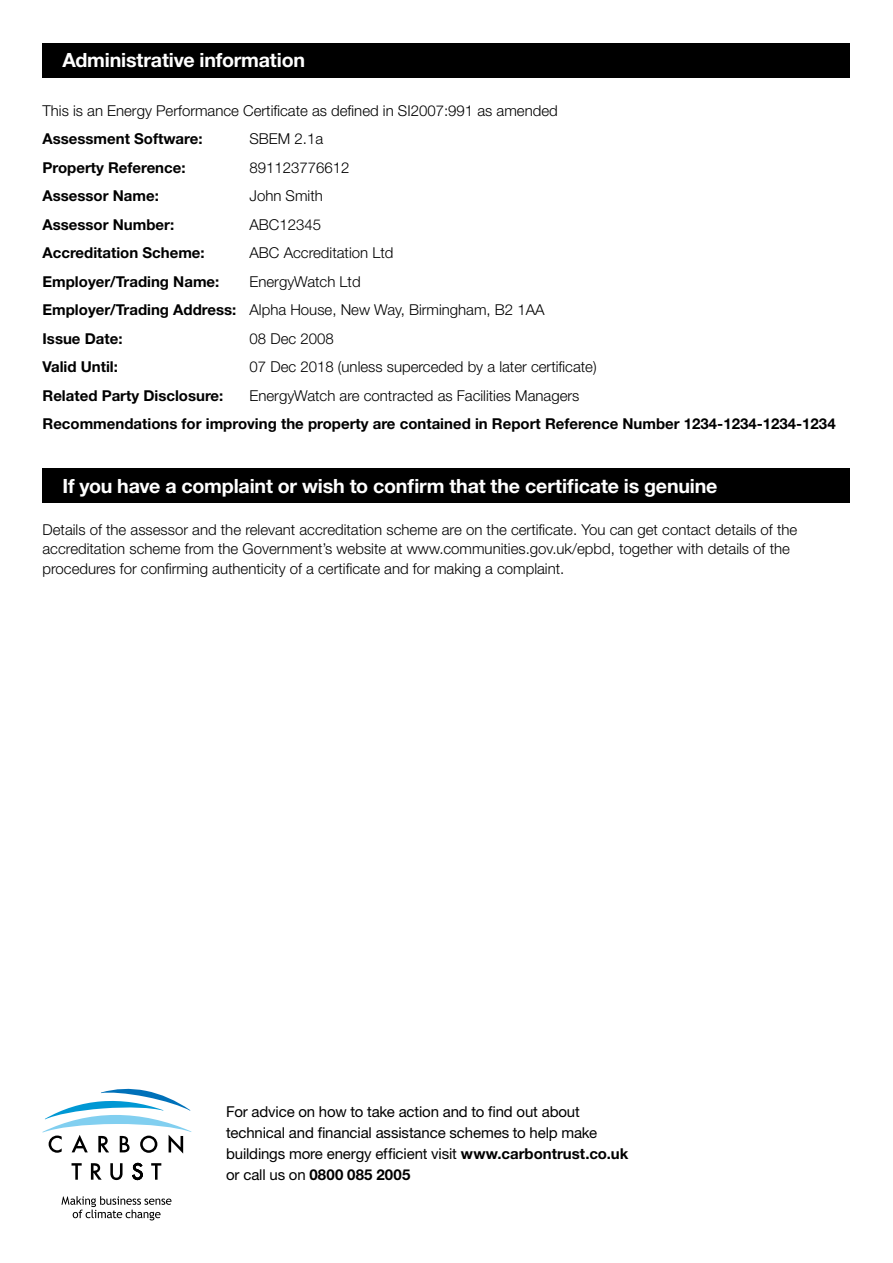
<style>
.page{position:relative;width:893px;height:1263px;background:#fff}
.page>*{position:absolute;margin:0;border:0;box-sizing:border-box;transform-origin:0 0}
.t1{font:700 19.65px "Helvetica Neue";letter-spacing:-.01em;color:#fff}
.t2{font:300 15px/28.5px "Helvetica Neue";color:#000}
.t3{font:700 15px "Helvetica Neue";color:#000}
.t4{font:15px/21px "Helvetica Neue";letter-spacing:-.01em;color:#000}
.s1{font-weight:700}
</style>
<div class="page">
<div style="left:43px;top:43px;width:807px;height:34px;background:#000"></div>
<svg style="left:91px;top:1163px;width:11px;height:17px"></svg>
<svg style="left:72px;top:1163px;width:10px;height:17px"></svg>
<svg style="left:151px;top:1163px;width:10px;height:17px"></svg>
<svg style="left:110px;top:1163px;width:13px;height:17px"></svg>
<svg style="left:132px;top:1163px;width:11px;height:17px"></svg>
<svg style="left:43px;top:1088px;width:148px;height:65px"></svg>
<svg style="left:61px;top:1196px;width:110px;height:24px"></svg>
<div style="left:43px;top:469px;width:807px;height:34px;background:#000"></div>
<h1 class="t1" style="left:62px;top:48px;width:244px">Administrative information</h1>
<p class="t2" style="left:43px;top:96px;width:517px">This is an Energy Performance Certificate as defined in SI2007:991 as amended</p>
<p class="t3" style="left:43px;top:130px;width:161px">Assessment Software:</p>
<p class="t2" style="left:250px;top:124px;width:75px">SBEM 2.1a</p>
<p class="t3" style="left:43px;top:158px;width:145px">Property Reference:</p>
<p class="t2" style="left:250px;top:153px;width:102px">891123776612</p>
<p class="t3" style="left:43px;top:187px;width:118px">Assessor Name:</p>
<p class="t2" style="left:250px;top:181px;width:75px">John Smith</p>
<p class="t3" style="left:43px;top:215px;width:133px">Assessor Number:</p>
<p class="t2" style="left:250px;top:210px;width:73px">ABC12345</p>
<p class="t3" style="left:43px;top:244px;width:164px">Accreditation Scheme:</p>
<p class="t2" style="left:250px;top:238px;width:145px">ABC Accreditation Ltd</p>
<p class="t3" style="left:43px;top:272px;width:178px">Employer/Trading Name:</p>
<p class="t2" style="left:43px;top:267px;width:504px;text-indent:207px">EnergyWatch Ltd<br><span class="s1">Employer/Trading Address:</span> Alpha House, New Way, Birmingham, B2 1AA<br><span class="s1">Issue Date:</span></p>
<p class="t2" style="left:250px;top:324px;width:86px">08 Dec 2008</p>
<p class="t3" style="left:43px;top:358px;width:77px">Valid Until:</p>
<p class="t2" style="left:250px;top:352px;width:349px">07 Dec 2018 (unless superceded by a later certificate)</p>
<p class="t3" style="left:43px;top:386px;width:182px">Related Party Disclosure:</p>
<p class="t2" style="left:250px;top:381px;width:331px">EnergyWatch are contracted as Facilities Managers</p>
<p class="t3" style="left:43px;top:415px;width:795px">Recommendations for improving the property are contained in Report Reference Number 1234-1234-1234-1234</p>
<h1 class="t1" style="left:62px;top:474px;width:657px">If you have a complaint or wish to confirm that the certificate is genuine</h1>
<p class="t2" style="left:43px;top:519px;width:756px;line-height:19.5px">Details of the assessor and the relevant accreditation scheme are on the certificate. You can get contact details of the accreditation scheme from the Government’s website at www.communities.gov.uk/epbd, together with details of the procedures for confirming authenticity of a certificate and for making a complaint.</p>
<p class="t4" style="left:226px;top:1101px;width:404px">For advice on how to take action and to find out about technical and financial assistance schemes to help make buildings more energy efficient visit <span class="s1">www.carbontrust.co.uk </span>or call us on <span class="s1">0800 085 2005</span></p>
</div>
